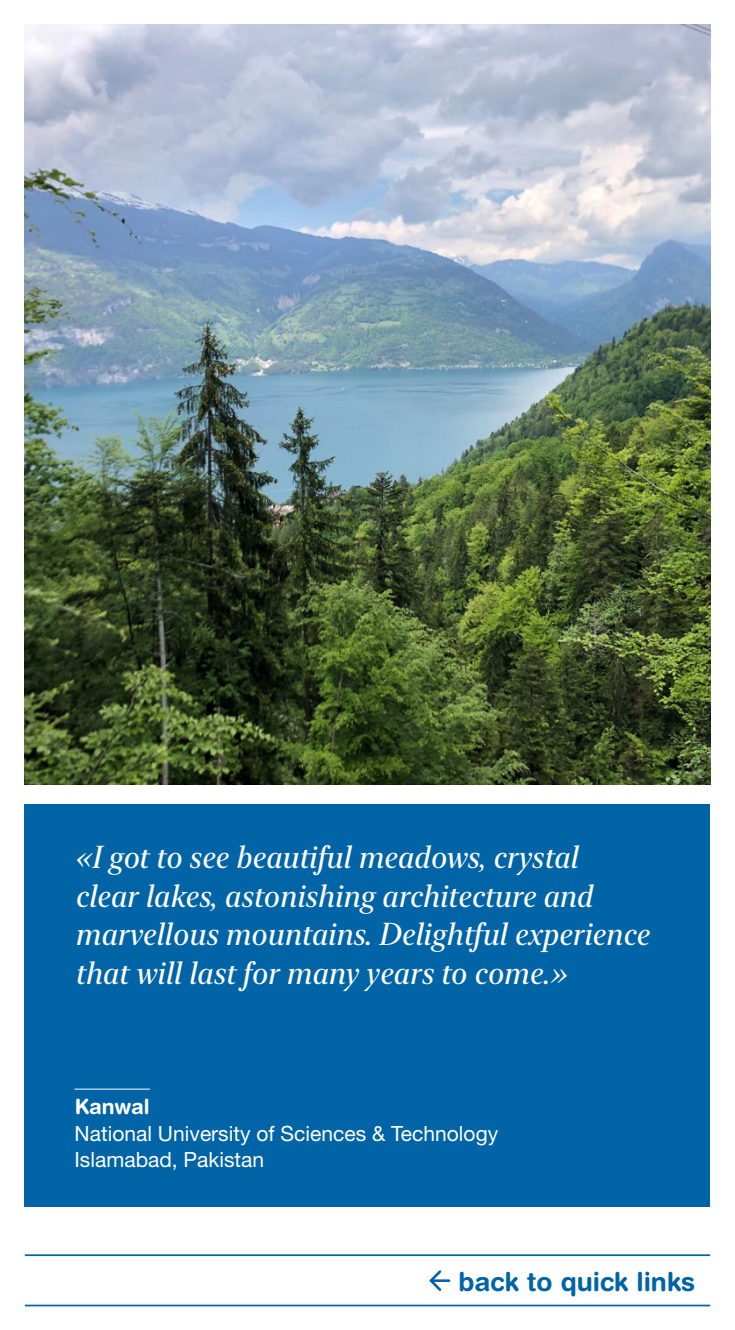
<style>
.page{position:relative;width:735px;height:1330px;background:#fff}
.page>*{position:absolute;margin:0;border:0;box-sizing:border-box;transform-origin:0 0}
.t1{font:italic 31.5px/38.5px "New York Large";color:#fff}
.t2{font:700 26.25px "Helvetica Rounded LT Std";color:#0064a7}
.t3{font:21px "Helvetica Neue LT Std";color:#fff}
.t4{font:700 21px "Helvetica Rounded LT Std";color:#fff}
</style>
<div class="page">
<div style="left:25px;top:804px;width:684px;height:403px;background:#0064a7"></div>
<hr style="left:74px;top:1088px;width:76px;height:1px;background:#fff">
<img style="left:25px;top:25px;width:684px;height:759px">
<hr style="left:25px;top:1254px;width:684px;height:2px;background:#0064a7">
<hr style="left:25px;top:1304px;width:684px;height:2px;background:#0064a7">
<svg style="left:429px;top:1270px;width:20px;height:21px"></svg>
<p class="t1" style="left:74px;top:838px;width:575px">«I got to see beautiful meadows, crystal<br>clear lakes, astonishing architecture and marvellous mountains. Delightful experience that will last for many years to come.»</p>
<p class="t4" style="left:75px;top:1094px;width:77px">Kanwal</p>
<p class="t3" style="left:75px;top:1120px;width:425px">National University of Sciences &amp; Technology</p>
<p class="t3" style="left:74px;top:1146px;width:191px">Islamabad, Pakistan</p>
<p class="t2" style="left:458px;top:1265px;width:238px">back to quick links</p>
</div>
